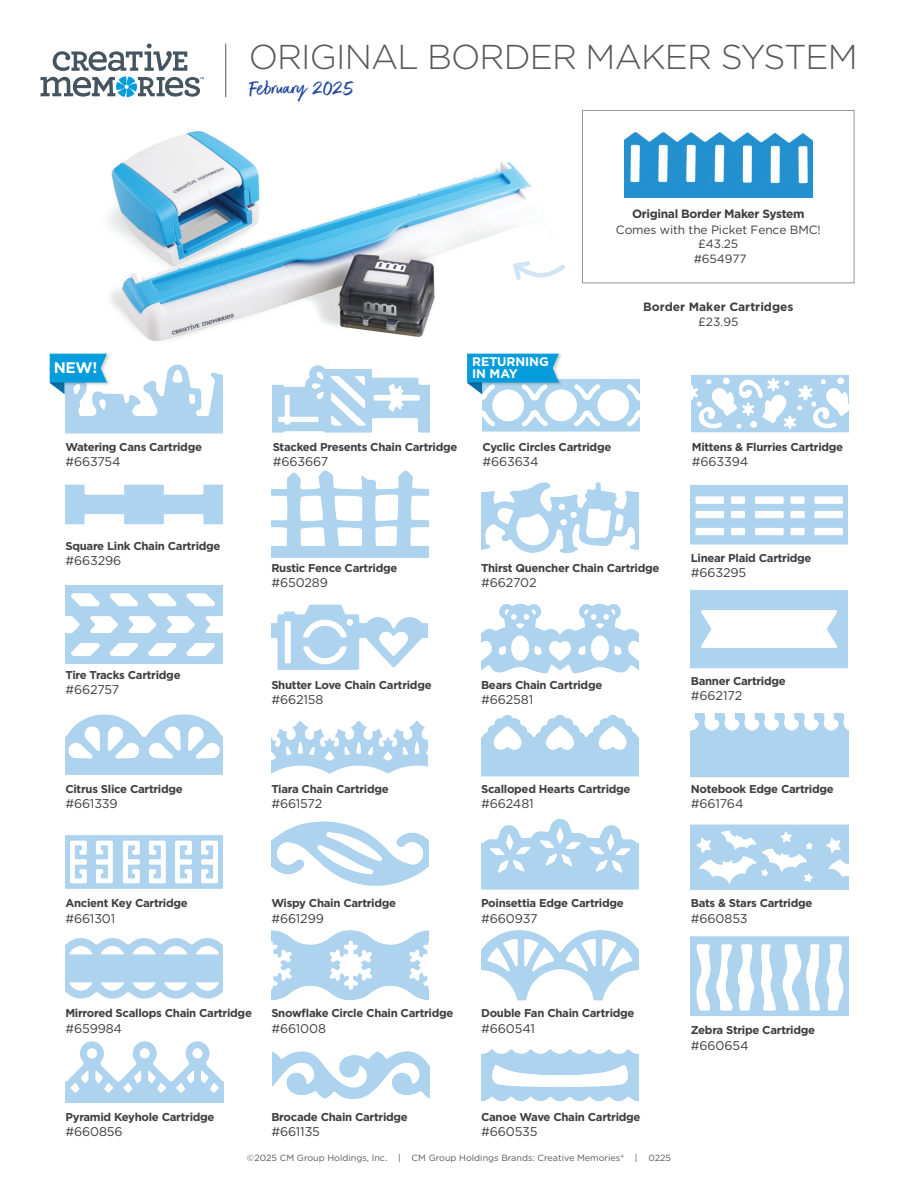
<style>
.page{position:relative;width:918px;height:1188px;background:#fff}
.page>*{position:absolute;margin:0;border:0;box-sizing:border-box;transform-origin:0 0}
.t1{font:300 34.5px "Gotham";letter-spacing:-.025em;color:#57585a}
.t2{font:24px "Better Times";color:#22469d}
.t3{font:700 15.3px "Gotham";color:#fff}
.Paragraph_Style_2{font:12.6px "Gotham";letter-spacing:-.01em;color:#3e3e3f}
.t4{font:700 12.45px "Gotham";letter-spacing:-.01em;color:#fff}
.Paragraph_Style_2-2{font:12px/15px "Gotham";letter-spacing:-.01em;color:#3e3e3f;text-align:center}
.t5{font:700 12px/14.4px "Gotham";color:#3e3e3f;text-align:center}
.Paragraph_Style_2-3{font:700 11.4px "Gotham";letter-spacing:-.025em;color:#3e3e3f}
.t6{font:9px "Gotham";color:#57585a}
.s1{font-weight:700}
.s2{font-family:"Gotham Rounded"}
.s3{font-family:"Gotham Rounded";font-weight:400}
</style>
<div class="page">
<hr style="left:225px;top:44px;width:1px;height:53px;background:#57585a">
<svg style="left:41px;top:44px;width:163px;height:53px"></svg>
<img style="left:65px;top:364px;width:157px;height:70px">
<img style="left:273px;top:365px;width:157px;height:68px">
<img style="left:482px;top:379px;width:157px;height:53px">
<img style="left:692px;top:375px;width:157px;height:58px">
<img style="left:691px;top:485px;width:157px;height:60px">
<img style="left:65px;top:484px;width:157px;height:41px">
<img style="left:271px;top:470px;width:157px;height:87px">
<img style="left:481px;top:482px;width:157px;height:71px">
<img style="left:87px;top:84px;width:445px;height:257px">
<img style="left:691px;top:713px;width:157px;height:65px">
<img style="left:624px;top:132px;width:189px;height:66px">
<div style="left:582px;top:110px;width:272px;height:173px;border:1px solid #939598"></div>
<svg style="left:509px;top:258px;width:56px;height:25px"></svg>
<img style="left:271px;top:604px;width:157px;height:66px">
<img style="left:691px;top:590px;width:156px;height:79px">
<img style="left:271px;top:721px;width:157px;height:53px">
<img style="left:65px;top:938px;width:158px;height:61px">
<img style="left:481px;top:930px;width:157px;height:71px">
<img style="left:481px;top:1049px;width:157px;height:53px">
<img style="left:691px;top:936px;width:157px;height:80px">
<img style="left:691px;top:824px;width:157px;height:66px">
<img style="left:481px;top:819px;width:157px;height:70px">
<img style="left:271px;top:930px;width:158px;height:70px">
<img style="left:65px;top:835px;width:157px;height:54px">
<img style="left:272px;top:1051px;width:157px;height:48px">
<img style="left:271px;top:821px;width:157px;height:65px">
<img style="left:65px;top:714px;width:157px;height:61px">
<img style="left:481px;top:715px;width:157px;height:62px">
<img style="left:481px;top:604px;width:157px;height:70px">
<img style="left:65px;top:585px;width:157px;height:79px">
<div style="left:49px;top:353px;width:61px;height:33px;background:#231f20;opacity:.2"></div>
<svg style="left:50px;top:354px;width:57px;height:40px;background:#43b0df"></svg>
<img style="left:66px;top:1041px;width:157px;height:62px">
<div style="left:467px;top:353px;width:95px;height:33px;background:#231f20;opacity:.2"></div>
<svg style="left:467px;top:354px;width:92px;height:40px;background:#3daedf"></svg>
<p class="t1" style="left:249px;top:35px;width:610px">ORIGINAL BORDER MAKER SYSTEM</p>
<p class="t2" style="left:250px;top:75px;width:104px">February 2025</p>
<p class="t3" style="left:54px;top:357px;width:45px">NEW!</p>
<p class="Paragraph_Style_2-3" style="left:65px;top:439px;width:138px">Watering Cans Cartridge</p>
<p class="Paragraph_Style_2" style="left:65px;top:453px;width:57px">#663754</p>
<p class="Paragraph_Style_2-3" style="left:65px;top:539px;width:157px">Square Link Chain Cartridge</p>
<p class="Paragraph_Style_2" style="left:65px;top:553px;width:57px">#663296</p>
<p class="Paragraph_Style_2-3" style="left:65px;top:667px;width:117px">Tire Tracks Cartridge</p>
<p class="Paragraph_Style_2" style="left:65px;top:681px;width:55px">#662757</p>
<p class="Paragraph_Style_2-3" style="left:65px;top:782px;width:119px">Citrus Slice Cartridge</p>
<p class="Paragraph_Style_2" style="left:65px;top:796px;width:54px">#661339</p>
<p class="t4" style="left:472px;top:353px;width:78px">RETURNING</p>
<p class="t4" style="left:472px;top:366px;width:47px">IN MAY</p>
<p class="Paragraph_Style_2-2" style="left:616px;top:206px;width:206px"><span class="s1">Original Border Maker System<br></span>Comes with the Picket Fence BMC! <span class="s2">£43.25<br></span>#654977</p>
<p class="t5" style="left:643px;top:300px;width:152px">Border Maker Cartridges <span class="s3">£23.95</span></p>
<p class="Paragraph_Style_2-3" style="left:273px;top:439px;width:186px">Stacked Presents Chain Cartridge</p>
<p class="Paragraph_Style_2" style="left:273px;top:453px;width:57px">#663667</p>
<p class="Paragraph_Style_2-3" style="left:482px;top:439px;width:130px">Cyclic Circles Cartridge</p>
<p class="Paragraph_Style_2" style="left:482px;top:453px;width:58px">#663634</p>
<p class="Paragraph_Style_2-3" style="left:692px;top:439px;width:153px">Mittens &amp; Flurries Cartridge</p>
<p class="Paragraph_Style_2" style="left:692px;top:453px;width:58px">#663394</p>
<p class="Paragraph_Style_2-3" style="left:271px;top:561px;width:128px">Rustic Fence Cartridge</p>
<p class="Paragraph_Style_2" style="left:271px;top:575px;width:58px">#650289</p>
<p class="Paragraph_Style_2-3" style="left:481px;top:561px;width:180px">Thirst Quencher Chain Cartridge</p>
<p class="Paragraph_Style_2" style="left:481px;top:575px;width:57px">#662702</p>
<p class="Paragraph_Style_2-3" style="left:691px;top:551px;width:122px">Linear Plaid Cartridge</p>
<p class="Paragraph_Style_2" style="left:691px;top:565px;width:57px">#663295</p>
<p class="Paragraph_Style_2-3" style="left:271px;top:678px;width:162px">Shutter Love Chain Cartridge</p>
<p class="Paragraph_Style_2" style="left:271px;top:692px;width:54px">#662158</p>
<p class="Paragraph_Style_2-3" style="left:271px;top:782px;width:119px">Tiara Chain Cartridge</p>
<p class="Paragraph_Style_2" style="left:271px;top:796px;width:52px">#661572</p>
<p class="Paragraph_Style_2-3" style="left:481px;top:678px;width:123px">Bears Chain Cartridge</p>
<p class="Paragraph_Style_2" style="left:481px;top:692px;width:54px">#662581</p>
<p class="Paragraph_Style_2-3" style="left:481px;top:782px;width:151px">Scalloped Hearts Cartridge</p>
<p class="Paragraph_Style_2" style="left:481px;top:796px;width:54px">#662481</p>
<p class="Paragraph_Style_2-3" style="left:691px;top:673px;width:97px">Banner Cartridge</p>
<p class="Paragraph_Style_2" style="left:691px;top:687px;width:53px">#662172</p>
<p class="Paragraph_Style_2-3" style="left:691px;top:782px;width:145px">Notebook Edge Cartridge</p>
<p class="Paragraph_Style_2" style="left:691px;top:796px;width:54px">#661764</p>
<p class="Paragraph_Style_2-3" style="left:65px;top:896px;width:124px">Ancient Key Cartridge</p>
<p class="Paragraph_Style_2" style="left:65px;top:910px;width:51px">#661301</p>
<p class="Paragraph_Style_2-3" style="left:271px;top:896px;width:126px">Wispy Chain Cartridge</p>
<p class="Paragraph_Style_2" style="left:271px;top:910px;width:54px">#661299</p>
<p class="Paragraph_Style_2-3" style="left:481px;top:896px;width:144px">Poinsettia Edge Cartridge</p>
<p class="Paragraph_Style_2" style="left:481px;top:910px;width:58px">#660937</p>
<p class="Paragraph_Style_2-3" style="left:691px;top:896px;width:123px">Bats &amp; Stars Cartridge</p>
<p class="Paragraph_Style_2" style="left:691px;top:910px;width:58px">#660853</p>
<p class="Paragraph_Style_2-3" style="left:65px;top:1006px;width:188px">Mirrored Scallops Chain Cartridge</p>
<p class="Paragraph_Style_2" style="left:65px;top:1020px;width:58px">#659984</p>
<p class="Paragraph_Style_2-3" style="left:271px;top:1006px;width:184px">Snowflake Circle Chain Cartridge</p>
<p class="Paragraph_Style_2" style="left:271px;top:1020px;width:56px">#661008</p>
<p class="Paragraph_Style_2-3" style="left:481px;top:1006px;width:155px">Double Fan Chain Cartridge</p>
<p class="Paragraph_Style_2" style="left:481px;top:1020px;width:55px">#660541</p>
<p class="Paragraph_Style_2-3" style="left:691px;top:1023px;width:126px">Zebra Stripe Cartridge</p>
<p class="Paragraph_Style_2" style="left:691px;top:1037px;width:59px">#660654</p>
<p class="Paragraph_Style_2-3" style="left:65px;top:1109px;width:151px">Pyramid Keyhole Cartridge</p>
<p class="Paragraph_Style_2" style="left:65px;top:1123px;width:59px">#660856</p>
<p class="Paragraph_Style_2-3" style="left:271px;top:1109px;width:138px">Brocade Chain Cartridge</p>
<p class="Paragraph_Style_2" style="left:271px;top:1123px;width:50px">#661135</p>
<p class="Paragraph_Style_2-3" style="left:481px;top:1109px;width:161px">Canoe Wave Chain Cartridge</p>
<p class="Paragraph_Style_2" style="left:481px;top:1123px;width:58px">#660535</p>
<p class="t6" style="left:247px;top:1152px;width:426px">©2025 CM Group Holdings, Inc. | CM Group Holdings Brands: Creative Memories® | 0225</p>
</div>
